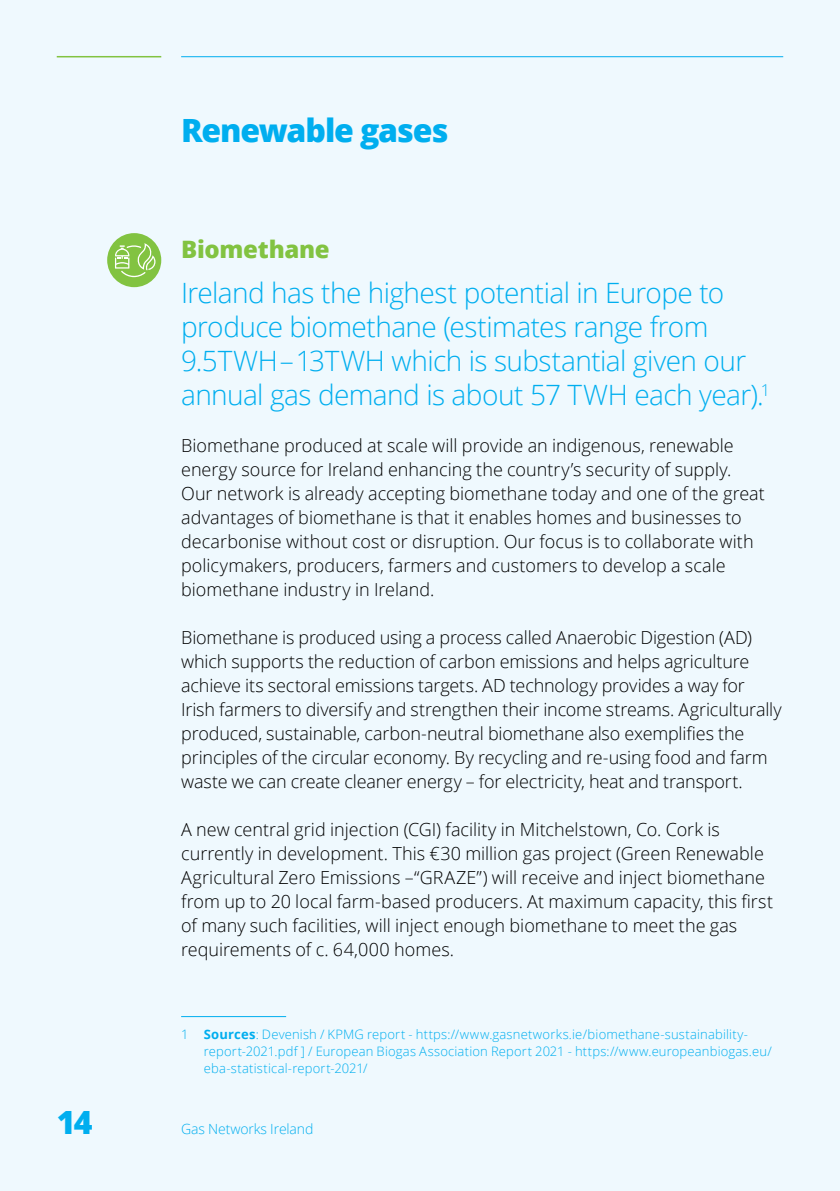
<style>
.page{position:relative;width:840px;height:1191px;background:#fff}
.page>*{position:absolute;margin:0;border:0;box-sizing:border-box;transform-origin:0 0}
.t1{font:800 32px "Open Sans";letter-spacing:-.035em;color:#00aeef}
.t2{font:300 28px/34px "Open Sans";letter-spacing:-.02em;color:#00aeef}
.t3{font:800 24px "Open Sans";letter-spacing:-.015em;color:#82c341}
.t4{font:300 18px/24px "Open Sans";color:#000}
.t5{font:300 14px "Open Sans";letter-spacing:-.01em;color:#00aeef}
.t6{font:300 13px/17px "Open Sans";letter-spacing:.015em;color:#00aeef}
.s1{font-weight:700}
</style>
<div class="page">
<div style="left:0;top:0;width:839px;height:1191px;background:#eff9fe"></div>
<hr style="left:181px;top:1016px;width:105px;height:1px;background:#00aeef">
<div style="left:107px;top:233px;width:54px;height:54px;background:#82c341;border-radius:50%"></div>
<svg style="left:115px;top:243px;width:40px;height:34px"></svg>
<hr style="left:181px;top:56px;width:601px;height:1px;background:#00aeef">
<hr style="left:57px;top:56px;width:104px;height:1px;background:#82c341">
<p class="t1" style="left:57px;top:1098px;width:37px">14</p>
<h1 class="t1" style="left:181px;top:106px;width:269px">Renewable gases</h1>
<h3 class="t3" style="left:181px;top:231px;width:150px">Biomethane</h3>
<h2 class="t2" style="left:181px;top:275px;width:590px">Ireland has the highest potential in Europe to produce biomethane (estimates range from 9.5TWH – 13TWH which is substantial given our annual gas demand is about 57 TWH each year).<sup>1</sup></h2>
<p class="t4" style="left:181px;top:433px;width:585px">Biomethane produced at scale will provide an indigenous, renewable energy source for Ireland enhancing the country’s security of supply.<br>Our network is already accepting biomethane today and one of the great advantages of biomethane is that it enables homes and businesses to decarbonise without cost or disruption. Our focus is to collaborate with policymakers, producers, farmers and customers to develop a scale biomethane industry in Ireland.</p>
<p class="t4" style="left:181px;top:625px;width:601px">Biomethane is produced using a process called Anaerobic Digestion (AD) which supports the reduction of carbon emissions and helps agriculture achieve its sectoral emissions targets. AD technology provides a way for Irish farmers to diversify and strengthen their income streams. Agriculturally produced, sustainable, carbon-neutral biomethane also exemplifies the principles of the circular economy. By recycling and re-using food and farm waste we can create cleaner energy for electricity, heat and transport.</p>
<p class="t4" style="left:181px;top:817px;width:593px">A new central grid injection (CGI) facility in Mitchelstown, Co. Cork is currently in development. This €30 million gas project (Green Renewable Agricultural Zero Emissions –“GRAZE”) will receive and inject biomethane from up to 20 local farm-based producers. At maximum capacity, this first of many such facilities, will inject enough biomethane to meet the gas requirements of c. 64,000 homes.</p>
<p class="t4" style="left:465px;top:769px;width:10px">–</p>
<p class="t6" style="left:204px;top:1025px;width:569px;text-indent:-23px">1 <span class="s1">Sources</span>: Devenish / KPMG report - https://www.gasnetworks.ie/biomethane-sustainability&shy;report-2021.pdf ] / European Biogas Association Report 2021 - https://www.europeanbiogas.eu/ eba-statistical-report-2021/</p>
<p class="t5" style="left:181px;top:1119px;width:134px">Gas Networks Ireland</p>
</div>
